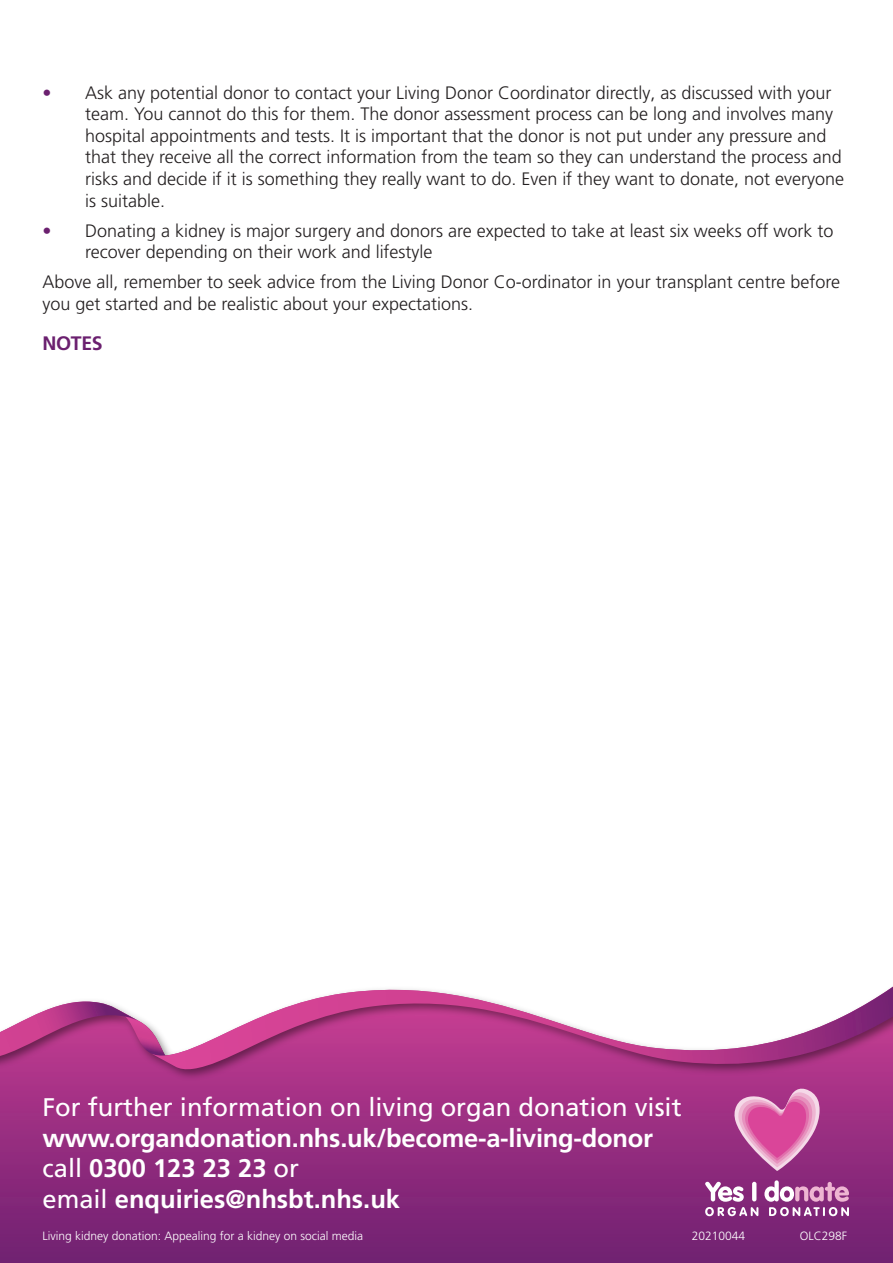
<style>
.page{position:relative;width:893px;height:1263px;background:#fff}
.page>*{position:absolute;margin:0;border:0;box-sizing:border-box;transform-origin:0 0}
.t1{font:25.5px/30.6px "Frutiger LT Pro";color:#fff}
.t2{font:700 25.5px "Frutiger LT Std";color:#fff}
.Paragraph_heading{font:700 19.5px "Frutiger LT Pro";letter-spacing:-.02em;color:#6b206f}
.Body_text{font:300 18px/21.6px "Frutiger LT Pro";color:#231f20}
.t3{font:300 12px "Frutiger LT Pro";color:#fff}
.s1{color:#6b206f}
.s2{font-weight:700}
.s3{font-family:"Frutiger LT Pro";font-weight:400}
</style>
<div class="page">
<svg style="left:0;top:1124px;width:893px;height:139px;background:#842779"></svg>
<img style="left:0;top:1066px;width:893px;height:58px">
<svg style="left:150px;top:986px;width:743px;height:84px"></svg>
<svg style="left:0;top:1001px;width:175px;height:65px"></svg>
<svg style="left:734px;top:1089px;width:86px;height:82px;background:#c75ea1"></svg>
<svg style="left:705px;top:1182px;width:53px;height:34px"></svg>
<svg style="left:764px;top:1180px;width:85px;height:36px;background:#af6ba3"></svg>
<p class="Body_text" style="left:85px;top:82px;width:761px;text-indent:-43px"><span class="s1">•</span> Ask any potential donor to contact your Living Donor Coordinator directly, as discussed with your team. You cannot do this for them. The donor assessment process can be long and involves many hospital appointments and tests. It is important that the donor is not put under any pressure and that they receive all the correct information from the team so they can understand the process and risks and decide if it is something they really want to do. Even if they want to donate, not everyone is suitable.</p>
<p class="Body_text" style="left:85px;top:220px;width:750px;text-indent:-43px"><span class="s1">•</span> Donating a kidney is major surgery and donors are expected to take at least six weeks off work to recover depending on their work and lifestyle</p>
<p class="Body_text" style="left:43px;top:271px;width:799px">Above all, remember to seek advice from the Living Donor Co-ordinator in your transplant centre before you get started and be realistic about your expectations.</p>
<p class="Paragraph_heading" style="left:43px;top:332px;width:62px">NOTES</p>
<p class="t1" style="left:43px;top:1092px;width:641px">For further information on living organ donation visit <span class="s2">www.organdonation.nhs.uk/become-a-living-donor</span></p>
<p class="t2" style="left:43px;top:1153px;width:258px"><span class="s3">call</span> 0300 123 23 23 <span class="s3">or</span></p>
<p class="t2" style="left:43px;top:1184px;width:359px"><span class="s3">email</span> enquiries@nhsbt.nhs.uk</p>
<p class="t3" style="left:43px;top:1229px;width:322px">Living kidney donation: Appealing for a kidney on social media</p>
<p class="t3" style="left:692px;top:1229px;width:55px">20210044</p>
<p class="t3" style="left:800px;top:1229px;width:49px">OLC298F</p>
</div>
